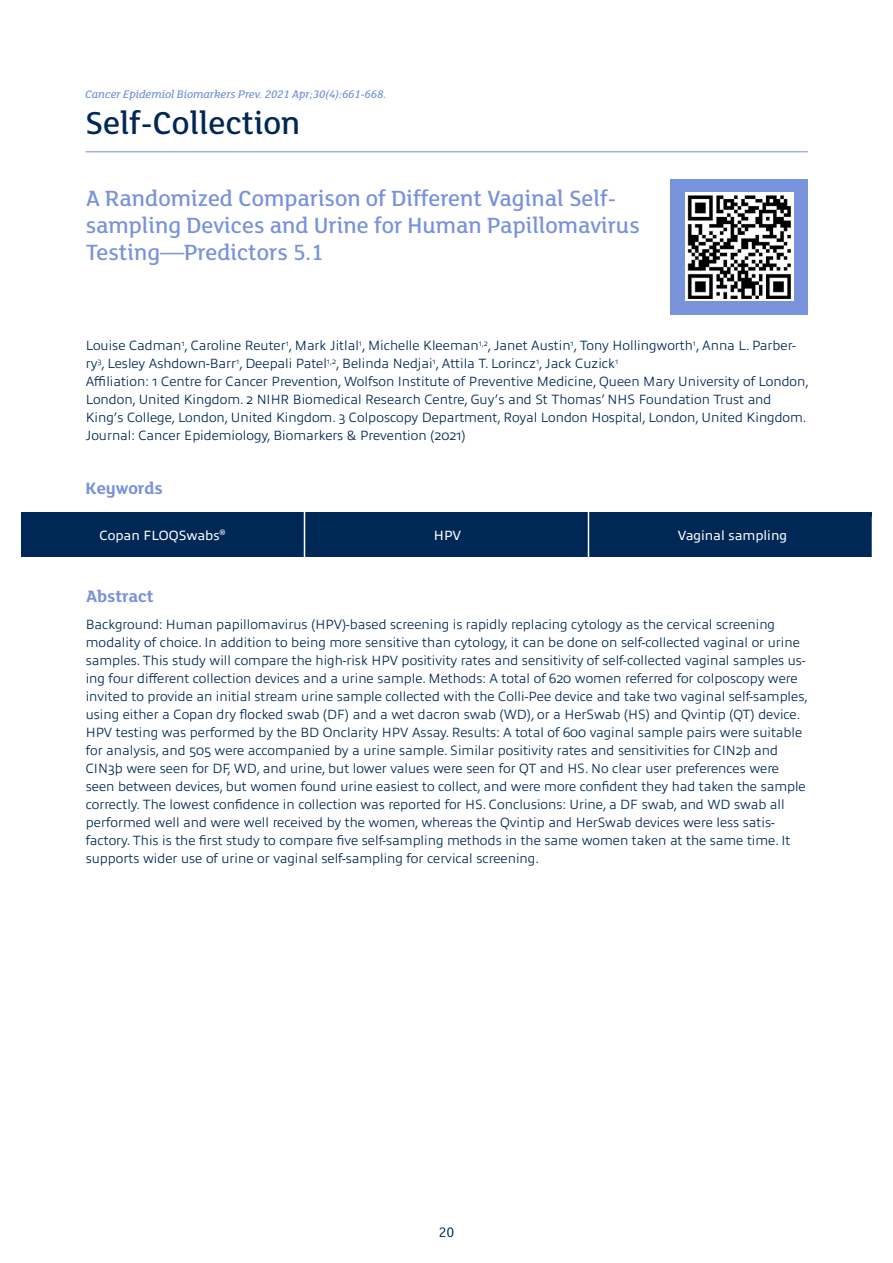
<style>
.page{position:relative;width:893px;height:1263px;background:#fff}
.page>*{position:absolute;margin:0;border:0;box-sizing:border-box;transform-origin:0 0}
.t1{font:500 34.5px "FS Lola";color:#002856}
.t2{font:500 24px/27px "FS Lola";color:#7892dc}
.t3{font:700 18px "FS Lola";color:#7892dc}
.t4{font:15px "FS Lola";color:#002856}
.t5{font:300 13.5px/18px "Allumi Std";color:#002856}
.t6{font:13.5px "Allumi Std";color:#fff}
.t7{font:italic 500 12px "FS Lola";color:#7892dc}
.t8{font:7.8px "Allumi Std";color:#fff}
</style>
<div class="page">
<hr style="left:86px;top:151px;width:721px;height:1px;background:#7892dc">
<div style="left:671px;top:179px;width:137px;height:135px;background:#7892dc"></div>
<div style="left:21px;top:512px;width:851px;height:45px;background:#002856"></div>
<hr style="left:304px;top:508px;width:1px;height:53px;background:#fff">
<hr style="left:588px;top:508px;width:1px;height:53px;background:#fff">
<svg style="left:685px;top:192px;width:109px;height:109px"></svg>
<img style="left:688px;top:195px;width:103px;height:103px">
<p class="t7" style="left:85px;top:87px;width:303px">Cancer Epidemiol Biomarkers Prev. 2021 Apr;30(4):661-668.</p>
<h1 class="t1" style="left:85px;top:101px;width:217px">Self-Collection</h1>
<h2 class="t2" style="left:86px;top:184px;width:555px">A Randomized Comparison of Different Vaginal Self&shy;sampling Devices and Urine for Human Papillomavirus<br>Testing—Predictors 5.1</h2>
<p class="t5" style="left:86px;top:337px;width:725px">Louise Cadman<sup>1</sup>, Caroline Reuter<sup>1</sup>, Mark Jitlal<sup>1</sup>, Michelle Kleeman<sup>1,2</sup>, Janet Austin<sup>1</sup>, Tony Hollingworth<sup>1</sup>, Anna L. Parber&shy;ry<sup>3</sup>, Lesley Ashdown-Barr<sup>1</sup>, Deepali Patel<sup>1,2</sup>, Belinda Nedjai<sup>1</sup>, Attila T. Lorincz<sup>1</sup>, Jack Cuzick<sup>1<br></sup>Affiliation: 1 Centre for Cancer Prevention, Wolfson Institute of Preventive Medicine, Queen Mary University of London, London, United Kingdom. 2 NIHR Biomedical Research Centre, Guy’s and St Thomas’ NHS Foundation Trust and King’s College, London, United Kingdom. 3 Colposcopy Department, Royal London Hospital, London, United Kingdom.<br>Journal: Cancer Epidemiology, Biomarkers &amp; Prevention (2021)</p>
<h3 class="t3" style="left:86px;top:476px;width:79px">Keywords</h3>
<p class="t8" style="left:220px;top:528px;width:7px">®</p>
<p class="t6" style="left:100px;top:528px;width:122px">Copan FLOQSwabs</p>
<p class="t6" style="left:434px;top:528px;width:29px">HPV</p>
<p class="t6" style="left:678px;top:528px;width:111px">Vaginal sampling</p>
<h3 class="t3" style="left:86px;top:584px;width:69px">Abstract</h3>
<p class="t5" style="left:86px;top:616px;width:724px">Background: Human papillomavirus (HPV)-based screening is rapidly replacing cytology as the cervical screening modality of choice. In addition to being more sensitive than cytology, it can be done on self-collected vaginal or urine samples. This study will compare the high-risk HPV positivity rates and sensitivity of self-collected vaginal samples us&shy;ing four different collection devices and a urine sample. Methods: A total of 620 women referred for colposcopy were invited to provide an initial stream urine sample collected with the Colli-Pee device and take two vaginal self-samples, using either a Copan dry flocked swab (DF) and a wet dacron swab (WD), or a HerSwab (HS) and Qvintip (QT) device.<br>HPV testing was performed by the BD Onclarity HPV Assay. Results: A total of 600 vaginal sample pairs were suitable for analysis, and 505 were accompanied by a urine sample. Similar positivity rates and sensitivities for CIN2þ and CIN3þ were seen for DF, WD, and urine, but lower values were seen for QT and HS. No clear user preferences were seen between devices, but women found urine easiest to collect, and were more confident they had taken the sample correctly. The lowest confidence in collection was reported for HS. Conclusions: Urine, a DF swab, and WD swab all performed well and were well received by the women, whereas the Qvintip and HerSwab devices were less satis&shy;factory. This is the first study to compare five self-sampling methods in the same women taken at the same time. It supports wider use of urine or vaginal self-sampling for cervical screening.</p>
<p class="t4" style="left:439px;top:1222px;width:17px">20</p>
</div>
